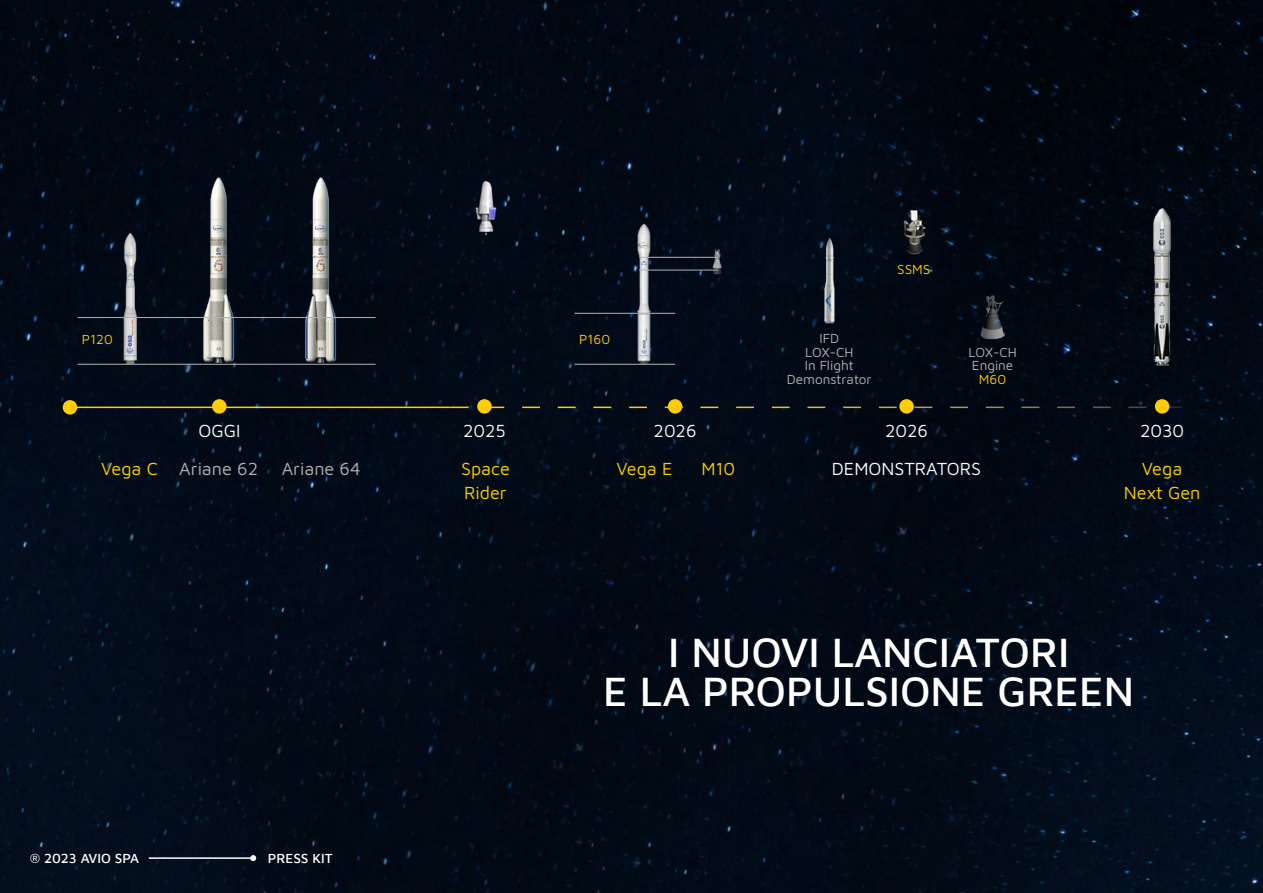
<style>
.page{position:relative;width:1263px;height:893px;background:#fff}
.page>*{position:absolute;margin:0;border:0;box-sizing:border-box;transform-origin:0 0}
.t1{font:500 42px/39px "Maven Pro";color:#fff;text-align:center}
.t2{font:18px "Maven Pro";color:#fff}
.t3{font:18px/24px "Maven Pro";color:#ffcd02;text-align:center}
.t4{font:18px/38.2px "Maven Pro";color:#b3b2b2}
.t5{font:13.5px/13.5px "Maven Pro";color:#b3b2b2;text-align:center}
.t6{font:500 13.5px "Maven Pro";color:#fff}
.t7{font:13.5px "Maven Pro";color:#ffcd02}
.s1{color:#fff}
.s2{color:#ffcd02}
</style>
<div class="page">
<img style="left:0;top:0;width:1263px;height:893px">
<img style="left:710px;top:246px;width:17px;height:31px">
<hr style="left:69px;top:407px;width:382px;height:1px;background:#ffcd02">
<svg style="left:451px;top:407px;width:802px;height:1px"></svg>
<div style="left:63px;top:400px;width:14px;height:15px;background:#ffcd02;border-radius:50%"></div>
<div style="left:1155px;top:399px;width:14px;height:15px;background:#ffcd02;border-radius:50%"></div>
<img style="left:470px;top:180px;width:31px;height:56px">
<div style="left:477px;top:399px;width:15px;height:15px;background:#ffcd02;border-radius:50%"></div>
<img style="left:196px;top:171px;width:172px;height:196px">
<img style="left:117px;top:221px;width:27px;height:146px">
<div style="left:212px;top:399px;width:15px;height:15px;background:#ffcd02;border-radius:50%"></div>
<img style="left:1145px;top:201px;width:33px;height:164px">
<hr style="left:149px;top:857px;width:104px;height:2px;background:#fff">
<svg style="left:250px;top:855px;width:6px;height:6px"></svg>
<hr style="left:78px;top:317px;width:297px;height:1px;background:#b3b2b2">
<hr style="left:78px;top:364px;width:297px;height:1px;background:#b3b2b2">
<img style="left:631px;top:215px;width:27px;height:155px">
<div style="left:668px;top:399px;width:14px;height:15px;background:#ffcd02;border-radius:50%"></div>
<div style="left:899px;top:399px;width:15px;height:15px;background:#ffcd02;border-radius:50%"></div>
<hr style="left:575px;top:313px;width:100px;height:1px;background:#b3b2b2">
<hr style="left:575px;top:364px;width:100px;height:1px;background:#b3b2b2">
<hr style="left:639px;top:270px;width:79px;height:1px;background:#b3b2b2">
<hr style="left:639px;top:257px;width:79px;height:1px;background:#b3b2b2">
<img style="left:903px;top:209px;width:23px;height:46px">
<img style="left:819px;top:234px;width:23px;height:92px">
<img style="left:981px;top:292px;width:23px;height:49px">
<p class="t7" style="left:897px;top:260px;width:35px">SSMS</p>
<p class="t7" style="left:82px;top:330px;width:32px">P120</p>
<p class="t7" style="left:579px;top:330px;width:32px">P160</p>
<p class="t5" style="left:787px;top:331px;width:86px">IFD<br>LOX-CH<br>In Flight<br>Demonstrator</p>
<p class="t5" style="left:968px;top:345px;width:50px;text-align:left">LOX-CH<br>Engine</p>
<p class="t7" style="left:979px;top:370px;width:29px">M60</p>
<h2 class="t4" style="left:101px;top:411px;width:158px;text-indent:97px"><span class="s1">OGGI<br></span><span class="s2">Vega C</span> Ariane 62</h2>
<h2 class="t4" style="left:282px;top:449px;width:80px">Ariane 64</h2>
<h2 class="t2" style="left:463px;top:418px;width:44px">2025</h2>
<h2 class="t3" style="left:461px;top:456px;width:50px;text-align:left">Space<br>Rider</h2>
<h2 class="t2" style="left:653px;top:418px;width:45px">2026</h2>
<h2 class="t2" style="left:885px;top:418px;width:45px">2026</h2>
<h2 class="t3" style="left:616px;top:456px;width:58px">Vega E</h2>
<h2 class="t2" style="left:832px;top:457px;width:151px">DEMONSTRATORS</h2>
<h2 class="t3" style="left:701px;top:456px;width:35px">M10</h2>
<h2 class="t2" style="left:1140px;top:418px;width:46px">2030</h2>
<h2 class="t3" style="left:1124px;top:456px;width:78px">Vega<br>Next Gen</h2>
<h1 class="t1" style="left:603px;top:630px;width:532px">I NUOVI LANCIATORI<br>E LA PROPULSIONE GREEN</h1>
<p class="t6" style="left:30px;top:849px;width:111px">® 2023 AVIO SPA</p>
<p class="t6" style="left:268px;top:849px;width:66px">PRESS KIT</p>
</div>
